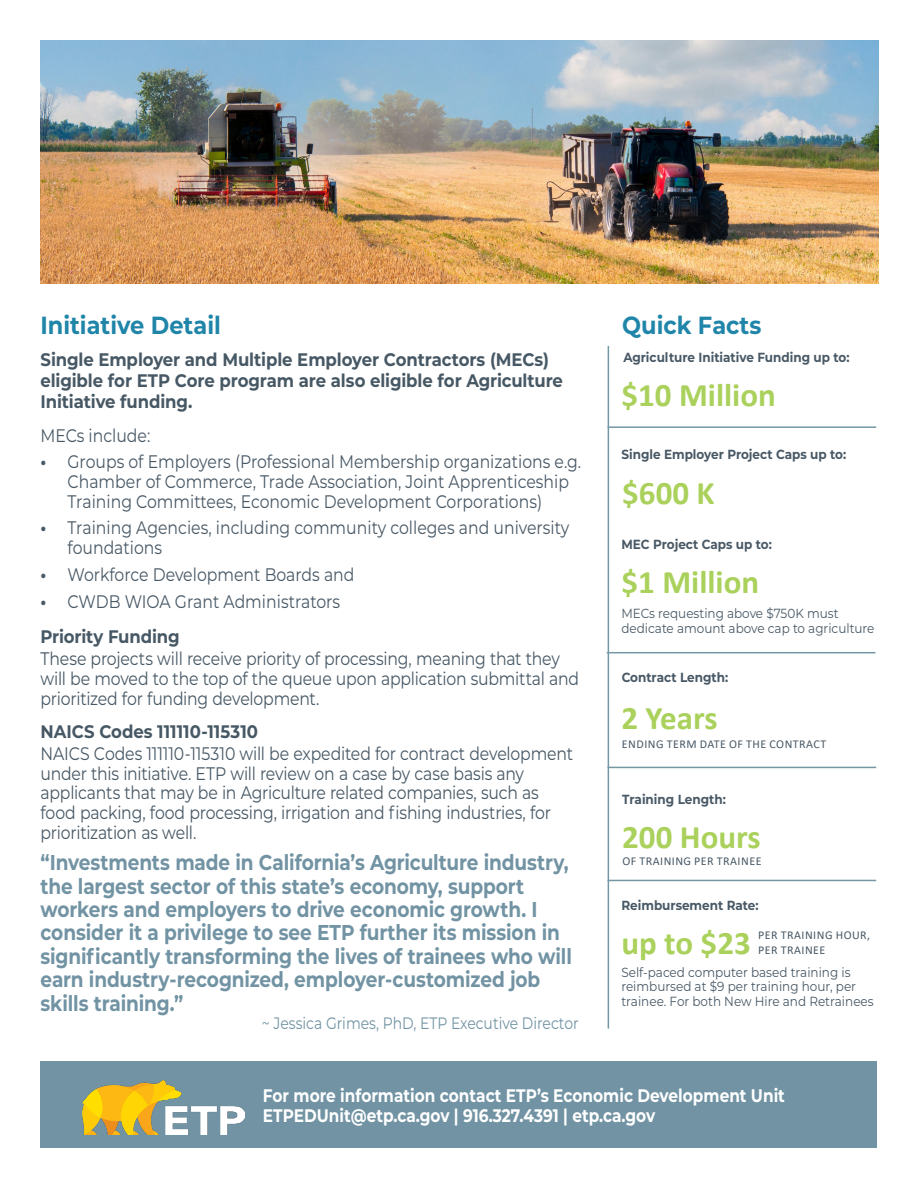
<style>
.page{position:relative;width:918px;height:1188px;background:#fff}
.page>*{position:absolute;margin:0;border:0;box-sizing:border-box;transform-origin:0 0}
.t1{font:700 33px "Calibri";color:#aad15b}
.ETP_Paragraph_Blue_Bold{font:700 24.75px "Montserrat";color:#1f85a9;scale:.91 1}
.ETP_Quote_Paragraph{font:700 21.45px/23.4px "Montserrat";letter-spacing:-.01em;color:#7193a3;scale:.86 1}
.ETP_Paragraph_Small_Black_Regular{font:18.15px/19.8px "Montserrat";letter-spacing:-.015em;color:#475865;scale:.86 1}
.ETP_Small_Black_Regular_Paragraph{font:18.15px/19.8px "Montserrat";color:#485865;scale:.86 1}
.ETP_Paragraph_Header_Bold{font:700 18.15px/21px "Montserrat";letter-spacing:-.01em;color:#475865;scale:.91 1}
.ETP_Page_Header_Paragraph{font:700 18.15px "Montserrat";color:#fff;scale:.85 1}
.ETP_Paragraph_Small_Black_Regular-2{font:700 18.15px "Montserrat";color:#475865;scale:.91 1}
.ETP_Quote_Small_Source{font:16.5px "Montserrat";color:#7193a3;scale:.85 1}
.ETP_Small_Black_Regular_Paragraph-2{font:13.2px/14.4px "Montserrat";color:#485865;scale:.91 1}
.t2{font:700 13.2px "Montserrat";color:#485865;scale:.91 1}
.t3{font:12px "Calibri";letter-spacing:.04em;color:#485865}
.s1{font-weight:700}
</style>
<div class="page">
<img style="left:41px;top:40px;width:837px;height:244px">
<div style="left:40px;top:1061px;width:838px;height:87px;background:#7193a3"></div>
<hr style="left:608px;top:346px;width:1px;height:683px;background:#7397a3">
<hr style="left:608px;top:426px;width:268px;height:2px;background:#7397a3">
<hr style="left:607px;top:652px;width:268px;height:1px;background:#7397a3">
<hr style="left:608px;top:767px;width:268px;height:1px;background:#7397a3">
<hr style="left:608px;top:880px;width:268px;height:1px;background:#7397a3">
<img style="left:82px;top:1080px;width:162px;height:54px">
<p class="ETP_Paragraph_Blue_Bold" style="left:40px;top:307px;width:200px">Initiative Detail</p>
<p class="ETP_Paragraph_Header_Bold" style="left:40px;top:349px;width:576px">Single Employer and Multiple Employer Contractors (MECs) eligible for ETP Core program are also eligible for Agriculture<br>Initiative funding.</p>
<p class="ETP_Small_Black_Regular_Paragraph" style="left:40px;top:425px;width:129px">MECs include:</p>
<p class="ETP_Small_Black_Regular_Paragraph" style="left:68px;top:451px;width:599px;text-indent:-27px"><span class="s1">•</span> Groups of Employers (Professional Membership organizations e.g.<br>Chamber of Commerce, Trade Association, Joint Apprenticeship<br>Training Committees, Economic Development Corporations)</p>
<p class="ETP_Small_Black_Regular_Paragraph" style="left:68px;top:517px;width:585px;text-indent:-27px"><span class="s1">•</span> Training Agencies, including community colleges and university foundations</p>
<p class="ETP_Small_Black_Regular_Paragraph" style="left:40px;top:564px;width:367px"><span class="s1">•</span> Workforce Development Boards and</p>
<p class="ETP_Small_Black_Regular_Paragraph" style="left:40px;top:591px;width:350px"><span class="s1">•</span> CWDB WIOA Grant Administrators</p>
<p class="ETP_Paragraph_Header_Bold" style="left:40px;top:625px;width:154px">Priority Funding</p>
<p class="ETP_Paragraph_Small_Black_Regular" style="left:40px;top:648px;width:628px">These projects will receive priority of processing, meaning that they will be moved to the top of the queue upon application submittal and prioritized for funding development.</p>
<p class="ETP_Paragraph_Small_Black_Regular-2" style="left:40px;top:718px;width:241px">NAICS Codes 111110-115310</p>
<p class="ETP_Paragraph_Small_Black_Regular" style="left:40px;top:743px;width:621px">NAICS Codes 111110-115310 will be expedited for contract development under this initiative. ETP will review on a case by case basis any applicants that may be in Agriculture related companies, such as food packing, food processing, irrigation and fishing industries, for prioritization as well.</p>
<p class="ETP_Quote_Paragraph" style="left:40px;top:850px;width:619px">“Investments made in California’s Agriculture industry, the largest sector of this state’s economy, support workers and employers to drive economic growth. I consider it a privilege to see ETP further its mission in significantly transforming the lives of trainees who will earn industry-recognized, employer-customized job skills training.”</p>
<p class="ETP_Quote_Small_Source" style="left:262px;top:1011px;width:374px">~ Jessica Grimes, PhD, ETP Executive Director</p>
<p class="ETP_Paragraph_Blue_Bold" style="left:622px;top:307px;width:154px">Quick Facts</p>
<p class="t2" style="left:623px;top:348px;width:250px">Agriculture Initiative Funding up to:</p>
<p class="t1" style="left:621px;top:371px;width:156px">$10 Million</p>
<p class="t2" style="left:621px;top:445px;width:248px">Single Employer Project Caps up to:</p>
<p class="t1" style="left:622px;top:469px;width:94px">$600 K</p>
<p class="t2" style="left:621px;top:535px;width:167px">MEC Project Caps up to:</p>
<p class="t1" style="left:622px;top:558px;width:139px">$1 Million</p>
<p class="ETP_Small_Black_Regular_Paragraph-2" style="left:621px;top:606px;width:280px">MECs requesting above $750K must dedicate amount above cap to agriculture</p>
<p class="t2" style="left:622px;top:668px;width:119px">Contract Length:</p>
<p class="t1" style="left:621px;top:694px;width:98px">2 Years</p>
<p class="t3" style="left:622px;top:736px;width:206px">ENDING TERM DATE OF THE CONTRACT</p>
<p class="t2" style="left:622px;top:790px;width:115px">Training Length:</p>
<p class="t1" style="left:622px;top:813px;width:140px">200 Hours</p>
<p class="t3" style="left:622px;top:853px;width:141px">OF TRAINING PER TRAINEE</p>
<p class="t2" style="left:621px;top:896px;width:152px">Reimbursement Rate:</p>
<p class="t1" style="left:621px;top:919px;width:131px">up to $23</p>
<p class="t3" style="left:758px;top:927px;width:113px">PER TRAINING HOUR,</p>
<p class="t3" style="left:758px;top:941px;width:69px">PER TRAINEE</p>
<p class="ETP_Small_Black_Regular_Paragraph-2" style="left:621px;top:964px;width:279px">Self-paced computer based training is reimbursed at $9 per training hour, per trainee. For both New Hire and Retrainees</p>
<p class="ETP_Page_Header_Paragraph" style="left:263px;top:1083px;width:616px">For more information contact ETP’s Economic Development Unit</p>
<p class="ETP_Page_Header_Paragraph" style="left:263px;top:1103px;width:463px">ETPEDUnit@etp.ca.gov | 916.327.4391 | etp.ca.gov</p>
</div>
